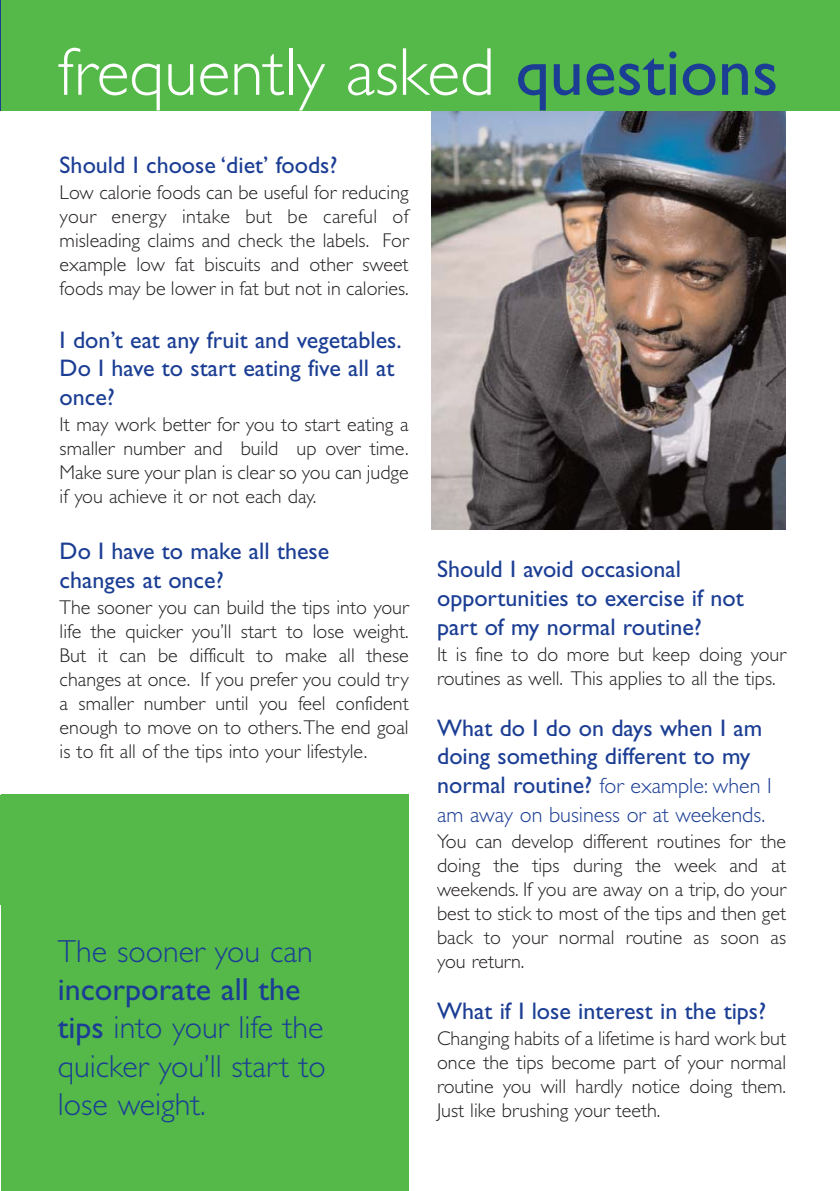
<style>
.page{position:relative;width:840px;height:1191px;background:#fff}
.page>*{position:absolute;margin:0;border:0;box-sizing:border-box;transform-origin:0 0}
.t1{font:300 68.2px "Gill Sans";color:#fff}
.t2{font:300 32px/38.4px "Gill Sans";color:#1b3e94}
.t3{font:24px/28.8px "Gill Sans";color:#1b3e94}
.t4{font:300 22px/28.8px "Gill Sans";color:#1b3e94}
.t5{font:300 20px/24px "Gill Sans";color:#231f20;text-align:justify}
.s1{font-weight:400;color:#1b3e94}
.s2{font-weight:400}
.s3{font-weight:400;font-size:24px}
</style>
<div class="page">
<div style="left:0;top:1px;width:6px;height:110px;background:#1b3e94"></div>
<div style="left:1px;top:795px;width:408px;height:396px;background:#54b948"></div>
<div style="left:0;top:795px;width:16px;height:110px;background:#54b948"></div>
<img style="left:431px;top:112px;width:353px;height:418px">
<div style="left:1px;top:1px;width:838px;height:110px;background:#54b948"></div>
<h1 class="t1" style="left:58px;top:48px;width:721px">frequently asked <span class="s1">questions</span></h1>
<p class="t3" style="left:60px;top:153px;width:279px">Should I choose ‘diet’ foods?</p>
<p class="t5" style="left:60px;top:182px;width:350px">Low calorie foods can be useful for reducing your energy intake but be careful of misleading claims and check the labels. For example low fat biscuits and other sweet foods may be lower in fat but not in calories.</p>
<p class="t3" style="left:60px;top:328px;width:343px">I don’t eat any fruit and vegetables.<br>Do I have to start eating five all at once?</p>
<p class="t5" style="left:60px;top:415px;width:350px">It may work better for you to start eating a smaller number and build up over time.<br>Make sure your plan is clear so you can judge if you achieve it or not each day.</p>
<p class="t3" style="left:60px;top:539px;width:271px">Do I have to make all these changes at once?</p>
<p class="t5" style="left:60px;top:597px;width:350px">The sooner you can build the tips into your life the quicker you’ll start to lose weight.<br>But it can be difficult to make all these changes at once. If you prefer you could try a smaller number until you feel confident enough to move on to others.The end goal is to fit all of the tips into your lifestyle.</p>
<h2 class="t2" style="left:58px;top:935px;width:256px">The sooner you can</h2>
<h2 class="t2" style="left:58px;top:973px;width:269px"><span class="s2">incorporate all the tips</span> into your life the quicker you’ll start to lose weight.</h2>
<p class="t3" style="left:437px;top:557px;width:308px">Should I avoid occasional opportunities to exercise if not part of my normal routine?</p>
<p class="t5" style="left:437px;top:644px;width:350px">It is fine to do more but keep doing your routines as well. This applies to all the tips.</p>
<p class="t3" style="left:437px;top:715px;width:326px">What do I do on days when I am doing something different to my</p>
<p class="t4" style="left:437px;top:773px;width:336px"><span class="s3">normal routine?</span> for example: when I am away on business or at weekends.</p>
<p class="t5" style="left:437px;top:831px;width:350px">You can develop different routines for the doing the tips during the week and at weekends. If you are away on a trip, do your best to stick to most of the tips and then get back to your normal routine as soon as you return.</p>
<p class="t3" style="left:437px;top:999px;width:330px">What if I lose interest in the tips?</p>
<p class="t5" style="left:437px;top:1028px;width:350px">Changing habits of a lifetime is hard work but once the tips become part of your normal routine you will hardly notice doing them.<br>Just like brushing your teeth.</p>
</div>
